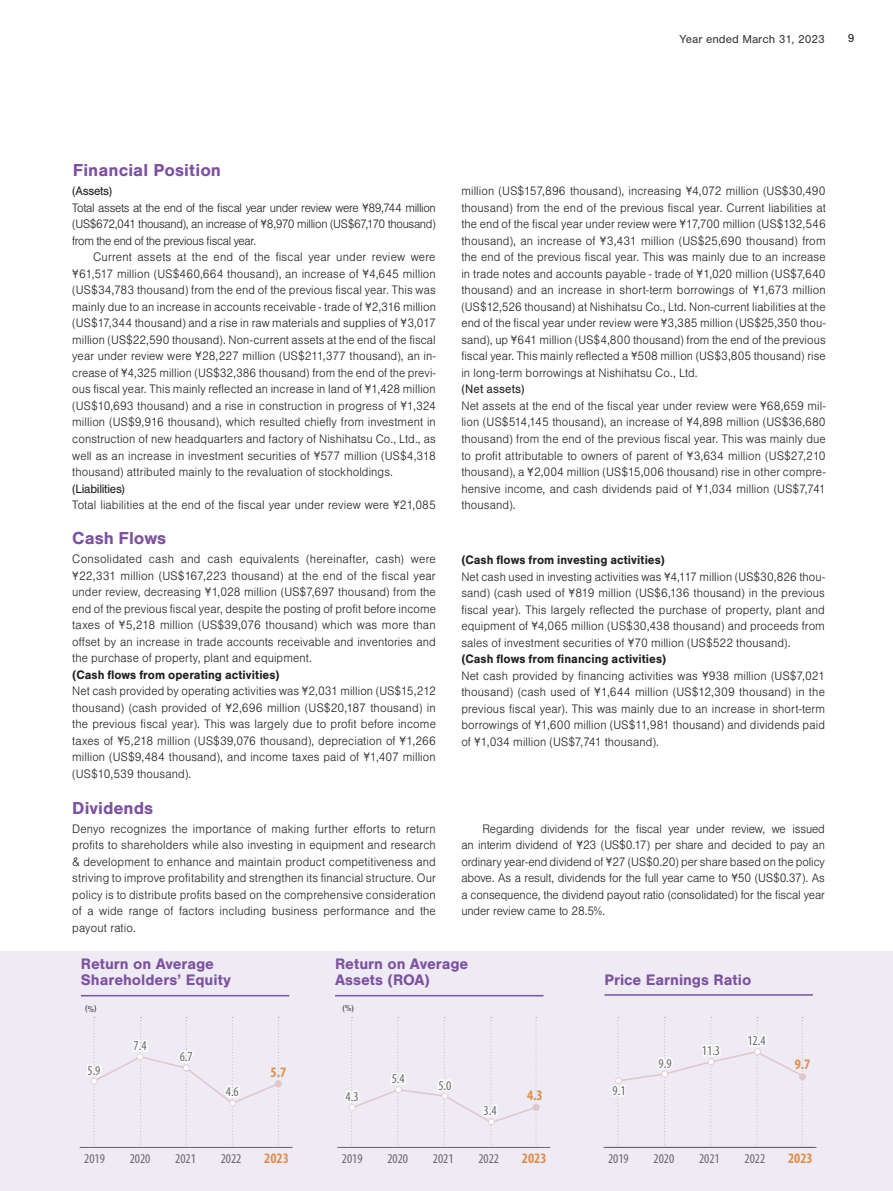
<style>
.page{position:relative;width:893px;height:1191px;background:#fff}
.page>*{position:absolute;margin:0;border:0;box-sizing:border-box;transform-origin:0 0}
.Subtitle_-_color_text{font:700 18px "Nimbus San";color:#7c51a1}
.Grap_title{font:700 15.75px/16.5px "Nimbus San";letter-spacing:-.005em;color:#7c51a1}
.t1{font:700 condensed 14.55px "Myriad Pro";color:#e18e4a}
.t2{font:condensed 13.5px "Myriad Pro";color:#676666}
.Normal_P_with_TAB_0_level{font:300 12.75px/16.5px "Nimbus San";letter-spacing:.01em;color:#231f20;text-align:justify;scale:.95 1}
.Normal_P_with_TAB_0_level-2{font:300 12.75px/16.5px "Nimbus San";letter-spacing:.01em;color:#231f20;text-align:justify;scale:.96 1}
.Normal_P_with_TAB_0_level-3{font:300 12.75px/16.5px "Nimbus San";letter-spacing:.01em;color:#231f20;text-align:justify;scale:.94 1}
.Normal_P_with_TAB_0_level-4{font:700 12.75px "Nimbus San";letter-spacing:.005em;color:#231f20;scale:.95 1}
.Normal_P_with_TAB_0_level-5{font:12.75px "Nimbus San";letter-spacing:-.02em;color:#231f20;scale:.95 1}
.Normal_P_with_TAB_0_level-6{font:12.75px "Nimbus San";letter-spacing:.015em;color:#231f20;scale:.95 1}
.t3{font:12px "Nimbus San";color:#3e3e3f}
.t4{font:12px "Nimbus San";color:#231f20}
.Graph_unit{font:9px "Nimbus San";color:#3e3e3f}
</style>
<div class="page">
<div style="left:0;top:951px;width:893px;height:240px;background:#efebf4"></div>
<div style="left:275px;top:1080px;width:7px;height:7px;background:#e1c6cc;border-radius:50%"></div>
<svg style="left:84px;top:1017px;width:196px;height:130px"></svg>
<hr style="left:80px;top:1147px;width:213px;height:1px;background:#636366">
<svg style="left:343px;top:1017px;width:195px;height:130px"></svg>
<div style="left:445px;top:1079px;width:7px;height:12px;border:3px solid #fff;border-radius:50%"></div>
<div style="left:446px;top:1080px;width:5px;height:10px;border:3px solid #fff;border-radius:50%"></div>
<hr style="left:337px;top:1147px;width:213px;height:1px;background:#636366">
<div style="left:799px;top:1073px;width:7px;height:7px;background:#e1c6cc;border-radius:50%"></div>
<svg style="left:610px;top:1017px;width:195px;height:130px"></svg>
<hr style="left:603px;top:1147px;width:213px;height:1px;background:#636366">
<hr style="left:81px;top:995px;width:208px;height:1px;background:#7c51a1">
<hr style="left:335px;top:995px;width:208px;height:1px;background:#7c51a1">
<hr style="left:605px;top:994px;width:208px;height:1px;background:#7c51a1">
<p class="t3" style="left:679px;top:33px;width:147px">Year ended March 31, 2023</p>
<p class="t4" style="left:848px;top:32px;width:8px">9</p>
<p class="Subtitle_-_color_text" style="left:73px;top:160px;width:150px">Financial Position</p>
<p class="Normal_P_with_TAB_0_level-5" style="left:72px;top:184px;width:44px">(Assets)</p>
<p class="Normal_P_with_TAB_0_level" style="left:72px;top:200px;width:384px">Total assets at the end of the fiscal year under review were ¥89,744 million (US$672,041 thousand), an increase of ¥8,970 million (US$67,170 thousand) from the end of the previous fiscal year.</p>
<p class="Normal_P_with_TAB_0_level-2" style="left:72px;top:249px;width:380px;text-indent:21px">Current assets at the end of the fiscal year under review were ¥61,517 million (US$460,664 thousand), an increase of ¥4,645 million (US$34,783 thousand) from the end of the previous fiscal year. This was mainly due to an increase in accounts receivable - trade of ¥2,316 million (US$17,344 thousand) and a rise in raw materials and supplies of ¥3,017 million (US$22,590 thousand). Non-current assets at the end of the fiscal year under review were ¥28,227 million (US$211,377 thousand), an in&shy;crease of ¥4,325 million (US$32,386 thousand) from the end of the previ&shy;ous fiscal year. This mainly reflected an increase in land of ¥1,428 million (US$10,693 thousand) and a rise in construction in progress of ¥1,324 million (US$9,916 thousand), which resulted chiefly from investment in construction of new headquarters and factory of Nishihatsu Co., Ltd., as well as an increase in investment securities of ¥577 million (US$4,318 thousand) attributed mainly to the revaluation of stockholdings.</p>
<p class="Normal_P_with_TAB_0_level-5" style="left:72px;top:481px;width:57px">(Liabilities)</p>
<p class="Normal_P_with_TAB_0_level" style="left:72px;top:497px;width:384px">Total liabilities at the end of the fiscal year under review were ¥21,085</p>
<p class="Subtitle_-_color_text" style="left:72px;top:528px;width:95px">Cash Flows</p>
<p class="Normal_P_with_TAB_0_level-2" style="left:72px;top:551px;width:380px">Consolidated cash and cash equivalents (hereinafter, cash) were ¥22,331 million (US$167,223 thousand) at the end of the fiscal year under review, decreasing ¥1,028 million (US$7,697 thousand) from the end of the previous fiscal year, despite the posting of profit before income taxes of ¥5,218 million (US$39,076 thousand) which was more than offset by an increase in trade accounts receivable and inventories and the purchase of property, plant and equipment.</p>
<p class="Normal_P_with_TAB_0_level-4" style="left:72px;top:667px;width:220px">(Cash flows from operating activities)</p>
<p class="Normal_P_with_TAB_0_level" style="left:72px;top:683px;width:384px">Net cash provided by operating activities was ¥2,031 million (US$15,212 thousand) (cash provided of ¥2,696 million (US$20,187 thousand) in the previous fiscal year). This was largely due to profit before income taxes of ¥5,218 million (US$39,076 thousand), depreciation of ¥1,266 million (US$9,484 thousand), and income taxes paid of ¥1,407 million (US$10,539 thousand).</p>
<p class="Normal_P_with_TAB_0_level" style="left:461px;top:183px;width:385px">million (US$157,896 thousand), increasing ¥4,072 million (US$30,490 thousand) from the end of the previous fiscal year. Current liabilities at the end of the fiscal year under review were ¥17,700 million (US$132,546 thousand), an increase of ¥3,431 million (US$25,690 thousand) from the end of the previous fiscal year. This was mainly due to an increase in trade notes and accounts payable - trade of ¥1,020 million (US$7,640 thousand) and an increase in short-term borrowings of ¥1,673 million (US$12,526 thousand) at Nishihatsu Co., Ltd. Non-current liabilities at the end of the fiscal year under review were ¥3,385 million (US$25,350 thou&shy;sand), up ¥641 million (US$4,800 thousand) from the end of the previous fiscal year. This mainly reflected a ¥508 million (US$3,805 thousand) rise in long-term borrowings at Nishihatsu Co., Ltd.</p>
<p class="Normal_P_with_TAB_0_level-6" style="left:461px;top:382px;width:68px">(Net assets)</p>
<p class="Normal_P_with_TAB_0_level" style="left:461px;top:398px;width:385px">Net assets at the end of the fiscal year under review were ¥68,659 mil&shy;lion (US$514,145 thousand), an increase of ¥4,898 million (US$36,680 thousand) from the end of the previous fiscal year. This was mainly due to profit attributable to owners of parent of ¥3,634 million (US$27,210 thousand), a ¥2,004 million (US$15,006 thousand) rise in other compre&shy;hensive income, and cash dividends paid of ¥1,034 million (US$7,741 thousand).</p>
<p class="Normal_P_with_TAB_0_level-4" style="left:461px;top:553px;width:216px">(Cash flows from investing activities)</p>
<p class="Normal_P_with_TAB_0_level-3" style="left:461px;top:569px;width:388px">Net cash used in investing activities was ¥4,117 million (US$30,826 thou&shy;sand) (cash used of ¥819 million (US$6,136 thousand) in the previous fiscal year). This largely reflected the purchase of property, plant and equipment of ¥4,065 million (US$30,438 thousand) and proceeds from sales of investment securities of ¥70 million (US$522 thousand).</p>
<p class="Normal_P_with_TAB_0_level-4" style="left:461px;top:652px;width:217px">(Cash flows from financing activities)</p>
<p class="Normal_P_with_TAB_0_level" style="left:461px;top:668px;width:384px">Net cash provided by financing activities was ¥938 million (US$7,021 thousand) (cash used of ¥1,644 million (US$12,309 thousand) in the previous fiscal year). This was mainly due to an increase in short-term borrowings of ¥1,600 million (US$11,981 thousand) and dividends paid of ¥1,034 million (US$7,741 thousand).</p>
<p class="Subtitle_-_color_text" style="left:72px;top:797px;width:83px">Dividends</p>
<p class="Normal_P_with_TAB_0_level" style="left:72px;top:821px;width:384px">Denyo recognizes the importance of making further efforts to return profits to shareholders while also investing in equipment and research &amp; development to enhance and maintain product competitiveness and striving to improve profitability and strengthen its financial structure. Our policy is to distribute profits based on the comprehensive consideration of a wide range of factors including business performance and the payout ratio.</p>
<p class="Normal_P_with_TAB_0_level" style="left:461px;top:821px;width:384px;text-indent:21px">Regarding dividends for the fiscal year under review, we issued an interim dividend of ¥23 (US$0.17) per share and decided to pay an ordinary year-end dividend of ¥27 (US$0.20) per share based on the policy above. As a result, dividends for the full year came to ¥50 (US$0.37). As a consequence, the dividend payout ratio (consolidated) for the fiscal year under review came to 28.5%.</p>
<p class="Grap_title" style="left:81px;top:955px;width:152px">Return on Average<br>Shareholders’ Equity</p>
<p class="Grap_title" style="left:335px;top:955px;width:135px">Return on Average<br>Assets (ROA)</p>
<p class="Graph_unit" style="left:85px;top:1003px;width:13px">(%)</p>
<p class="Graph_unit" style="left:342px;top:1003px;width:13px">(%)</p>
<p class="t2" style="left:134px;top:1037px;width:15px">7.4</p>
<p class="t2" style="left:180px;top:1048px;width:15px">6.7</p>
<p class="t2" style="left:87px;top:1061px;width:15px">5.9</p>
<p class="t2" style="left:226px;top:1083px;width:15px">4.6</p>
<p class="t1" style="left:270px;top:1063px;width:17px">5.7</p>
<p class="t2" style="left:346px;top:1088px;width:15px">4.3</p>
<p class="t2" style="left:392px;top:1070px;width:15px">5.4</p>
<p class="t2" style="left:438px;top:1077px;width:15px">5.0</p>
<p class="t2" style="left:483px;top:1102px;width:15px">3.4</p>
<p class="t1" style="left:527px;top:1085px;width:17px">4.3</p>
<p class="t2" style="left:84px;top:1150px;width:22px">2019</p>
<p class="t2" style="left:130px;top:1150px;width:22px">2020</p>
<p class="t2" style="left:175px;top:1150px;width:22px">2021</p>
<p class="t2" style="left:221px;top:1150px;width:22px">2022</p>
<p class="t1" style="left:264px;top:1149px;width:26px">2023</p>
<p class="t2" style="left:342px;top:1150px;width:22px">2019</p>
<p class="t2" style="left:387px;top:1150px;width:22px">2020</p>
<p class="t2" style="left:433px;top:1150px;width:22px">2021</p>
<p class="t2" style="left:478px;top:1150px;width:22px">2022</p>
<p class="t1" style="left:522px;top:1149px;width:26px">2023</p>
<p class="Grap_title" style="left:605px;top:971px;width:148px">Price Earnings Ratio</p>
<p class="t2" style="left:612px;top:1082px;width:15px">9.1</p>
<p class="t2" style="left:659px;top:1055px;width:15px">9.9</p>
<p class="t2" style="left:702px;top:1042px;width:20px">11.3</p>
<p class="t2" style="left:747px;top:1032px;width:20px">12.4</p>
<p class="t1" style="left:795px;top:1055px;width:17px">9.7</p>
<p class="t2" style="left:608px;top:1150px;width:22px">2019</p>
<p class="t2" style="left:654px;top:1150px;width:22px">2020</p>
<p class="t2" style="left:699px;top:1150px;width:22px">2021</p>
<p class="t2" style="left:745px;top:1150px;width:22px">2022</p>
<p class="t1" style="left:788px;top:1149px;width:26px">2023</p>
</div>
